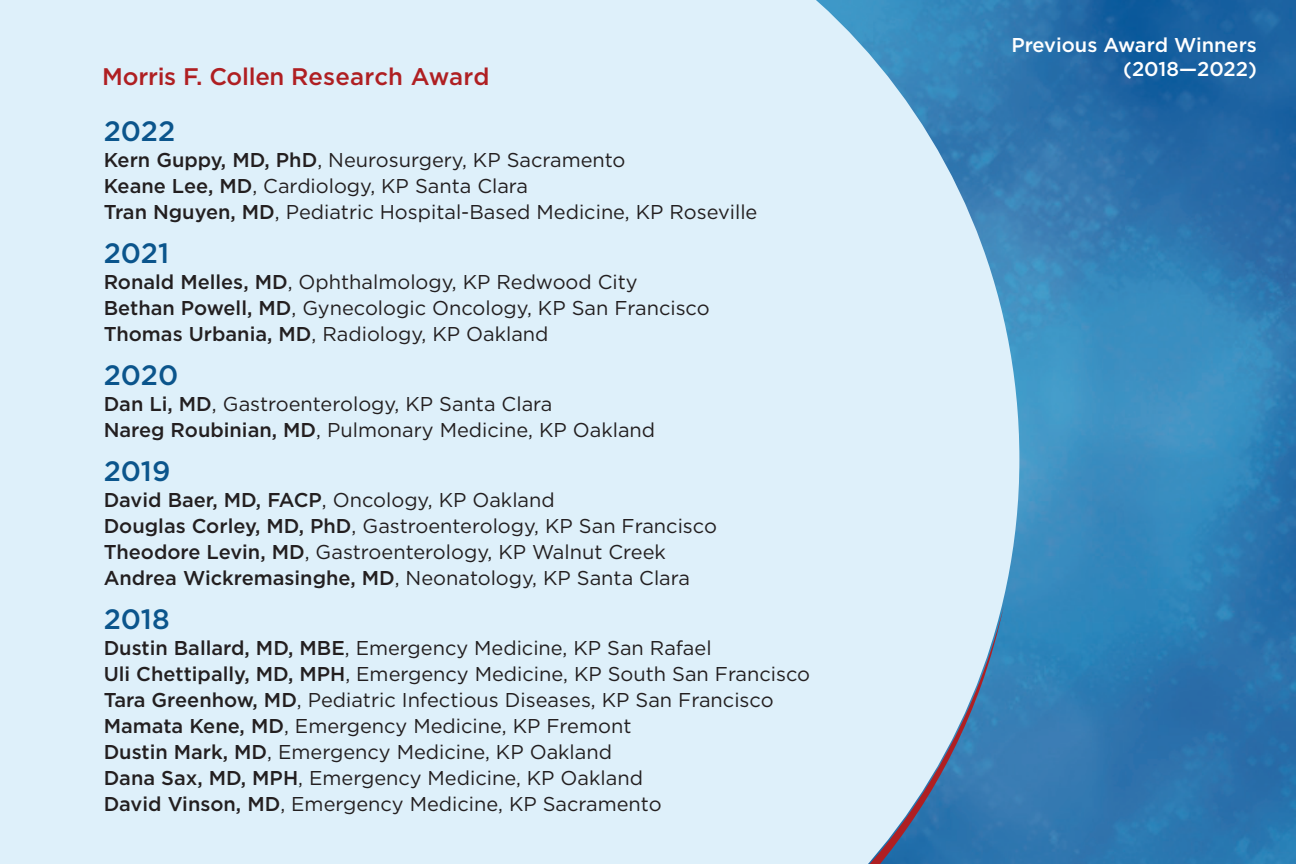
<style>
.page{position:relative;width:1296px;height:864px;background:#fff}
.page>*{position:absolute;margin:0;border:0;box-sizing:border-box;transform-origin:0 0}
.t1{font:500 28px "Gotham";color:#0b558c}
.t2{font:500 24px "Gotham";letter-spacing:-.01em;color:#af1f22}
.t3{font:20px/26px "Gotham";color:#231f20}
.t4{font:500 20px/24px "Gotham";color:#fff;text-align:right}
.s1{font-weight:500}
</style>
<div class="page">
<svg style="left:1019px;top:0;width:277px;height:864px;background:#2f7bb2"></svg>
<div style="left:0;top:0;width:1004px;height:864px;background:#def0fa"></div>
<p class="t2" style="left:102px;top:61px;width:389px">Morris F. Collen Research Award</p>
<h1 class="t1" style="left:104px;top:112px;width:73px">2022</h1>
<p class="t3" style="left:104px;top:146px;width:655px"><span class="s1">Kern Guppy, MD, PhD</span>, Neurosurgery, KP Sacramento<br><span class="s1">Keane Lee, MD</span>, Cardiology, KP Santa Clara<br><span class="s1">Tran Nguyen, MD</span>, Pediatric Hospital-Based Medicine, KP Roseville</p>
<h1 class="t1" style="left:104px;top:234px;width:67px">2021</h1>
<p class="t3" style="left:104px;top:268px;width:608px"><span class="s1">Ronald Melles, MD</span>, Ophthalmology, KP Redwood City<br><span class="s1">Bethan Powell, MD</span>, Gynecologic Oncology, KP San Francisco<br><span class="s1">Thomas Urbania, MD</span>, Radiology, KP Oakland</p>
<h1 class="t1" style="left:104px;top:356px;width:76px">2020</h1>
<p class="t3" style="left:104px;top:390px;width:553px"><span class="s1">Dan Li, MD</span>, Gastroenterology, KP Santa Clara<br><span class="s1">Nareg Roubinian, MD</span>, Pulmonary Medicine, KP Oakland</p>
<h1 class="t1" style="left:104px;top:452px;width:68px">2019</h1>
<p class="t3" style="left:104px;top:486px;width:615px"><span class="s1">David Baer, MD, FACP</span>, Oncology, KP Oakland<br><span class="s1">Douglas Corley, MD, PhD</span>, Gastroenterology, KP San Francisco <span class="s1">Theodore Levin, MD</span>, Gastroenterology, KP Walnut Creek <span class="s1">Andrea Wickremasinghe, MD</span>, Neonatology, KP Santa Clara</p>
<h1 class="t1" style="left:104px;top:600px;width:68px">2018</h1>
<p class="t3" style="left:104px;top:634px;width:708px"><span class="s1">Dustin Ballard, MD, MBE</span>, Emergency Medicine, KP San Rafael<br><span class="s1">Uli Chettipally, MD, MPH</span>, Emergency Medicine, KP South San Francisco <span class="s1">Tara Greenhow, MD</span>, Pediatric Infectious Diseases, KP San Francisco <span class="s1">Mamata Kene, MD</span>, Emergency Medicine, KP Fremont<br><span class="s1">Dustin Mark, MD</span>, Emergency Medicine, KP Oakland<br><span class="s1">Dana Sax, MD, MPH</span>, Emergency Medicine, KP Oakland<br><span class="s1">David Vinson, MD</span>, Emergency Medicine, KP Sacramento</p>
<p class="t4" style="left:1011px;top:33px;width:247px">Previous Award Winners (2018—2022)</p>
</div>
